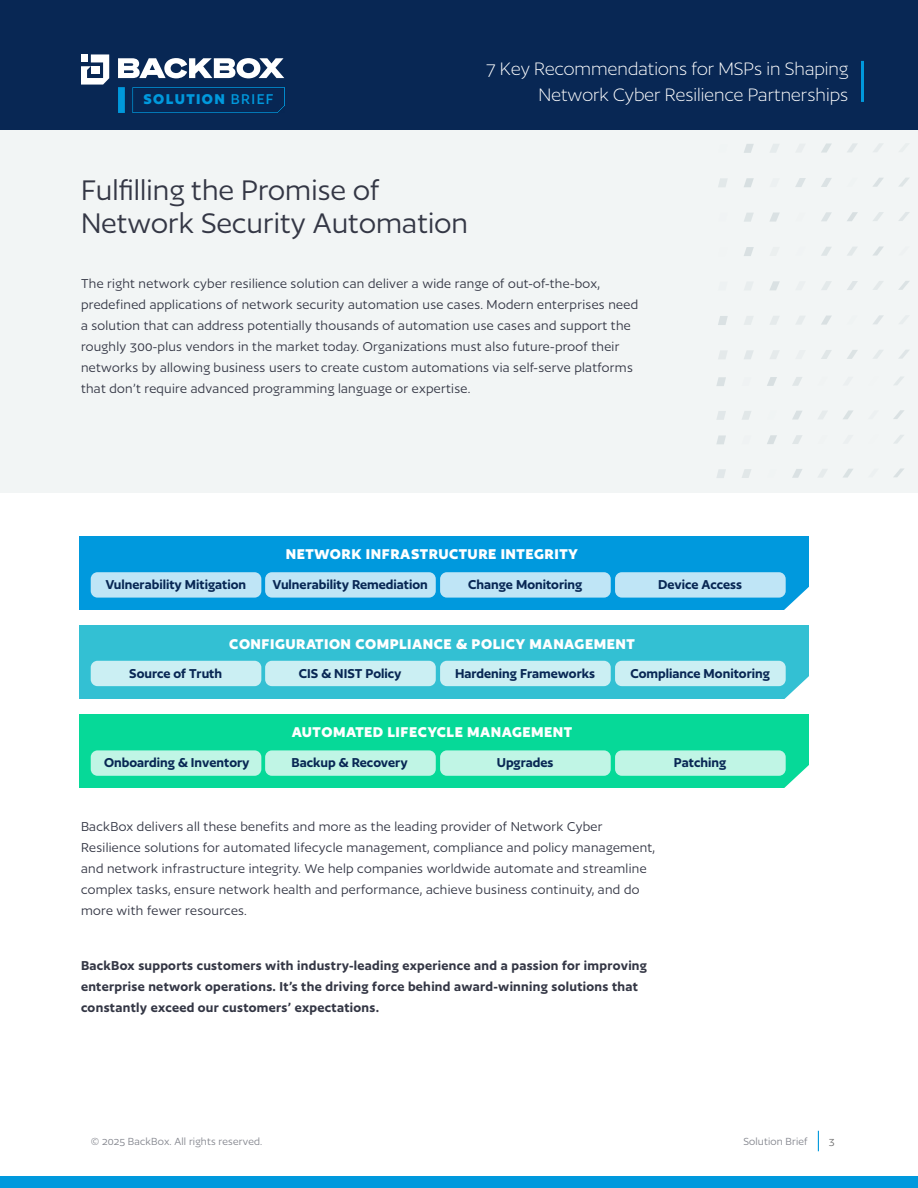
<style>
.page{position:relative;width:918px;height:1188px;background:#fff}
.page>*{position:absolute;margin:0;border:0;box-sizing:border-box;transform-origin:0 0}
.t1{font:33px/33px "Author";letter-spacing:.005em;color:#343745}
.t2{font:300 21px/25.5px "Author";color:#fff;text-align:right}
.t3{font:700 16.5px "Author";letter-spacing:.03em;color:#fff}
.t4{font:700 16.5px "Author";letter-spacing:.085em;color:#09d}
.t5{font:15px/21px "Author";letter-spacing:.02em;color:#343745}
.t6{font:600 15px/21px "Author";letter-spacing:.02em;color:#343745}
.t7{font:600 15px "Author";color:#082754}
.t8{font:12px "Author";letter-spacing:.015em;color:#85878f}
.t9{font:12px "Author";color:#717171}
.s1{font-weight:500}
</style>
<div class="page">
<svg style="left:818px;top:1131px;width:1px;height:20px"></svg>
<div style="left:0;top:123px;width:918px;height:369px;background:#f2f5f5"></div>
<svg style="left:716px;top:435px;width:10px;height:9px"></svg>
<svg style="left:767px;top:435px;width:10px;height:9px"></svg>
<svg style="left:792px;top:435px;width:10px;height:9px"></svg>
<svg style="left:894px;top:435px;width:10px;height:8px"></svg>
<svg style="left:717px;top:469px;width:9px;height:9px"></svg>
<svg style="left:742px;top:469px;width:9px;height:9px"></svg>
<svg style="left:792px;top:469px;width:10px;height:9px"></svg>
<svg style="left:818px;top:469px;width:9px;height:8px"></svg>
<svg style="left:843px;top:469px;width:10px;height:9px"></svg>
<svg style="left:894px;top:468px;width:10px;height:9px"></svg>
<svg style="left:744px;top:144px;width:10px;height:9px"></svg>
<svg style="left:770px;top:144px;width:9px;height:8px"></svg>
<svg style="left:821px;top:143px;width:10px;height:10px"></svg>
<svg style="left:847px;top:143px;width:10px;height:9px"></svg>
<svg style="left:873px;top:144px;width:10px;height:8px"></svg>
<svg style="left:718px;top:178px;width:9px;height:9px"></svg>
<svg style="left:744px;top:178px;width:10px;height:9px"></svg>
<svg style="left:795px;top:178px;width:11px;height:9px"></svg>
<svg style="left:821px;top:178px;width:11px;height:9px"></svg>
<svg style="left:873px;top:178px;width:10px;height:9px"></svg>
<svg style="left:899px;top:178px;width:10px;height:9px"></svg>
<svg style="left:744px;top:213px;width:10px;height:9px"></svg>
<svg style="left:770px;top:213px;width:10px;height:9px"></svg>
<svg style="left:821px;top:212px;width:11px;height:9px"></svg>
<svg style="left:847px;top:212px;width:11px;height:9px"></svg>
<svg style="left:873px;top:212px;width:10px;height:9px"></svg>
<svg style="left:899px;top:212px;width:10px;height:9px"></svg>
<svg style="left:744px;top:247px;width:10px;height:9px"></svg>
<svg style="left:821px;top:247px;width:10px;height:9px"></svg>
<svg style="left:847px;top:247px;width:10px;height:9px"></svg>
<svg style="left:873px;top:246px;width:10px;height:10px"></svg>
<svg style="left:770px;top:281px;width:10px;height:9px"></svg>
<svg style="left:821px;top:281px;width:10px;height:9px"></svg>
<svg style="left:847px;top:281px;width:11px;height:9px"></svg>
<svg style="left:873px;top:281px;width:10px;height:9px"></svg>
<svg style="left:898px;top:281px;width:11px;height:9px"></svg>
<svg style="left:718px;top:316px;width:10px;height:9px"></svg>
<svg style="left:744px;top:316px;width:9px;height:9px"></svg>
<svg style="left:770px;top:316px;width:9px;height:9px"></svg>
<svg style="left:796px;top:316px;width:9px;height:8px"></svg>
<svg style="left:821px;top:316px;width:10px;height:9px"></svg>
<svg style="left:873px;top:315px;width:10px;height:9px"></svg>
<svg style="left:718px;top:351px;width:9px;height:8px"></svg>
<svg style="left:744px;top:350px;width:9px;height:9px"></svg>
<svg style="left:770px;top:350px;width:9px;height:9px"></svg>
<svg style="left:821px;top:350px;width:11px;height:9px"></svg>
<svg style="left:847px;top:350px;width:11px;height:9px"></svg>
<svg style="left:873px;top:350px;width:10px;height:9px"></svg>
<svg style="left:899px;top:350px;width:10px;height:9px"></svg>
<svg style="left:716px;top:377px;width:10px;height:9px"></svg>
<svg style="left:767px;top:377px;width:10px;height:9px"></svg>
<svg style="left:792px;top:377px;width:10px;height:9px"></svg>
<svg style="left:894px;top:377px;width:10px;height:8px"></svg>
<svg style="left:717px;top:411px;width:9px;height:9px"></svg>
<svg style="left:742px;top:411px;width:9px;height:9px"></svg>
<svg style="left:792px;top:411px;width:10px;height:9px"></svg>
<svg style="left:818px;top:411px;width:9px;height:8px"></svg>
<svg style="left:843px;top:410px;width:10px;height:9px"></svg>
<svg style="left:893px;top:410px;width:11px;height:9px"></svg>
<div style="left:0;top:1176px;width:918px;height:12px;background:#09d"></div>
<div style="left:0;top:0;width:918px;height:130px;background:#082754"></div>
<svg style="left:118px;top:58px;width:166px;height:20px"></svg>
<svg style="left:81px;top:54px;width:28px;height:31px"></svg>
<div style="left:81px;top:54px;width:6px;height:8px;background:#fff"></div>
<hr style="left:861px;top:61px;width:3px;height:41px;background:#09d">
<img style="left:118px;top:88px;width:167px;height:25px">
<div style="left:79px;top:536px;width:730px;height:73px;background:#09d"></div>
<svg style="left:782px;top:587px;width:27px;height:23px"></svg>
<div style="left:79px;top:625px;width:730px;height:74px;background:#33c0d3"></div>
<svg style="left:782px;top:676px;width:27px;height:23px"></svg>
<div style="left:79px;top:714px;width:730px;height:74px;background:#06d998"></div>
<svg style="left:783px;top:765px;width:26px;height:23px"></svg>
<div style="left:91px;top:572px;width:170px;height:26px;background:#bfe5f6;border-radius:7px"></div>
<div style="left:265px;top:572px;width:171px;height:26px;background:#bfe5f6;border-radius:7px"></div>
<div style="left:440px;top:572px;width:171px;height:26px;background:#bfe5f6;border-radius:7px"></div>
<div style="left:615px;top:572px;width:171px;height:26px;background:#bfe5f6;border-radius:7px"></div>
<div style="left:91px;top:661px;width:170px;height:25px;background:#cbeff3;border-radius:7px"></div>
<div style="left:265px;top:661px;width:171px;height:25px;background:#cbeff3;border-radius:7px"></div>
<div style="left:440px;top:661px;width:171px;height:25px;background:#cbeff3;border-radius:7px"></div>
<div style="left:615px;top:661px;width:171px;height:25px;background:#cbeff3;border-radius:7px"></div>
<div style="left:91px;top:750px;width:170px;height:26px;background:#c0f5e5;border-radius:7px"></div>
<div style="left:265px;top:750px;width:171px;height:26px;background:#c0f5e5;border-radius:7px"></div>
<div style="left:440px;top:750px;width:171px;height:26px;background:#c0f5e5;border-radius:7px"></div>
<div style="left:615px;top:750px;width:171px;height:26px;background:#c0f5e5;border-radius:7px"></div>
<p class="t4" style="left:143px;top:89px;width:132px">SOLUTION <span class="s1">BRIEF</span></p>
<h2 class="t2" style="left:486px;top:57px;width:363px">7 Key Recommendations for MSPs in Shaping<br>Network Cyber Resilience Partnerships</h2>
<h1 class="t1" style="left:81px;top:175px;width:389px">Fulfilling the Promise of<br>Network Security Automation</h1>
<p class="t5" style="left:81px;top:274px;width:559px">The right network cyber resilience solution can deliver a wide range of out-of-the-box, predefined applications of network security automation use cases. Modern enterprises need a solution that can address potentially thousands of automation use cases and support the roughly 300-plus vendors in the market today. Organizations must also future-proof their networks by allowing business users to create custom automations via self-serve platforms that don’t require advanced programming language or expertise.</p>
<p class="t3" style="left:286px;top:544px;width:294px">NETWORK INFRASTRUCTURE INTEGRITY</p>
<p class="t7" style="left:105px;top:578px;width:142px">Vulnerability Mitigation</p>
<p class="t7" style="left:272px;top:578px;width:157px">Vulnerability Remediation</p>
<p class="t7" style="left:468px;top:578px;width:116px">Change Monitoring</p>
<p class="t7" style="left:658px;top:578px;width:85px">Device Access</p>
<p class="t3" style="left:229px;top:633px;width:407px">CONFIGURATION COMPLIANCE &amp; POLICY MANAGEMENT</p>
<p class="t7" style="left:129px;top:667px;width:94px">Source of Truth</p>
<p class="t7" style="left:299px;top:667px;width:104px">CIS &amp; NIST Policy</p>
<p class="t7" style="left:455px;top:667px;width:142px">Hardening Frameworks</p>
<p class="t7" style="left:630px;top:667px;width:141px">Compliance Monitoring</p>
<p class="t3" style="left:292px;top:722px;width:282px">AUTOMATED LIFECYCLE MANAGEMENT</p>
<p class="t7" style="left:104px;top:757px;width:147px">Onboarding &amp; Inventory</p>
<p class="t7" style="left:497px;top:757px;width:58px">Upgrades</p>
<p class="t7" style="left:674px;top:757px;width:54px">Patching</p>
<p class="t7" style="left:292px;top:757px;width:118px">Backup &amp; Recovery</p>
<p class="t5" style="left:81px;top:817px;width:576px">BackBox delivers all these benefits and more as the leading provider of Network Cyber Resilience solutions for automated lifecycle management, compliance and policy management, and network infrastructure integrity. We help companies worldwide automate and streamline complex tasks, ensure network health and performance, achieve business continuity, and do more with fewer resources.</p>
<p class="t6" style="left:81px;top:956px;width:568px">BackBox supports customers with industry-leading experience and a passion for improving enterprise network operations. It’s the driving force behind award-winning solutions that constantly exceed our customers’ expectations.</p>
<p class="t8" style="left:91px;top:1137px;width:173px">© 2025 BackBox. All rights reserved.</p>
<p class="t8" style="left:743px;top:1137px;width:66px">Solution Brief</p>
<p class="t9" style="left:829px;top:1137px;width:7px">3</p>
</div>
